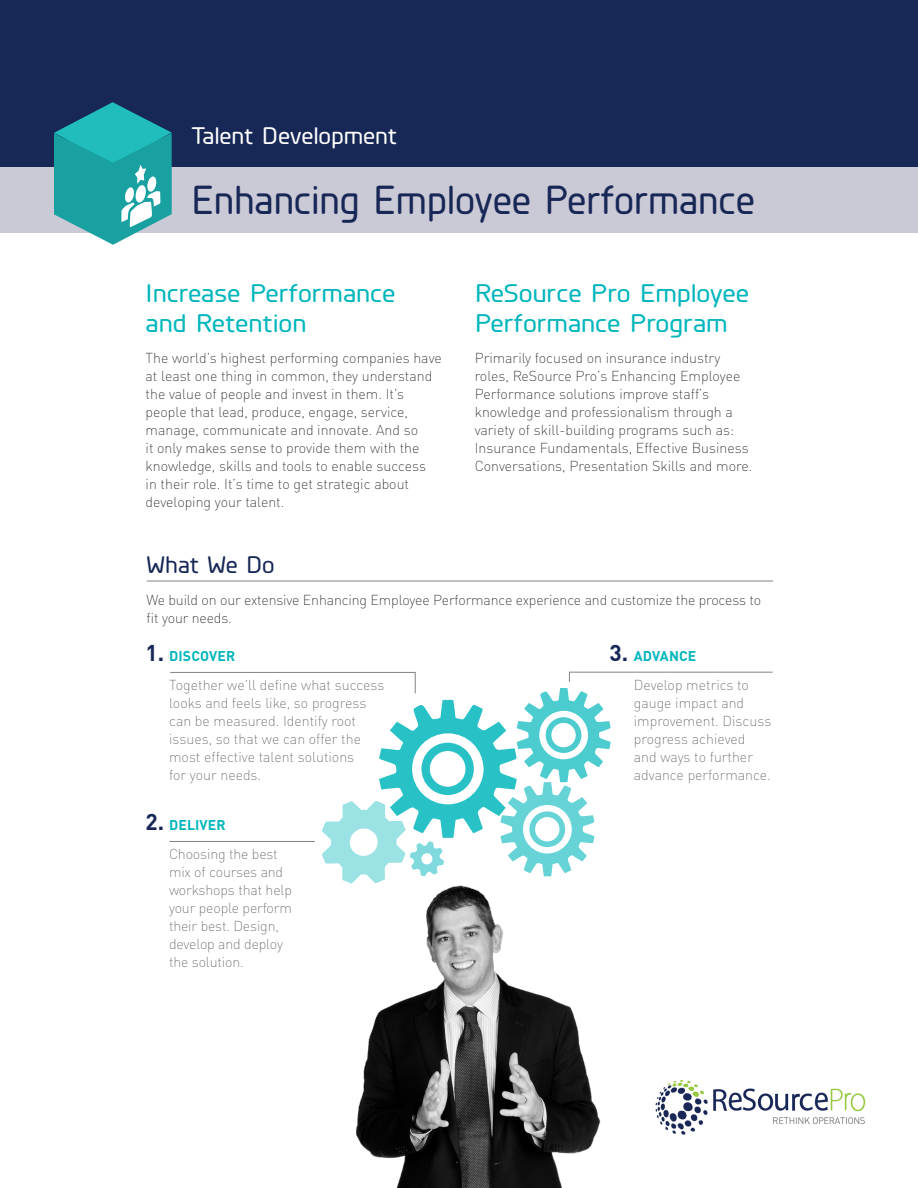
<style>
.page{position:relative;width:918px;height:1188px;background:#fff}
.page>*{position:absolute;margin:0;border:0;box-sizing:border-box;transform-origin:0 0}
.t1{font:500 40.5px "Planer";color:#172756}
.t2{font:500 25.5px/30.6px "Planer";color:#00b6bc;scale:1.1 1}
.t3{font:500 24px "Planer";color:#fff;scale:1.06 1}
.t4{font:500 24px "Planer";color:#172756;scale:1.05 1}
.Body{font:700 22.65px "DINOT";color:#172756}
.Body-2{font:300 expanded 14.25px/18px "DINOT";color:#231f20}
.Body-3{font:300 expanded 14.25px/18px "DINOT";color:#636366}
.Body-4{font:700 14.1px "DINOT";letter-spacing:.01em;color:#00b6bc}
</style>
<div class="page">
<div style="left:0;top:166px;width:918px;height:67px;background:#cac9d6"></div>
<div style="left:0;top:0;width:918px;height:166px;background:#172756"></div>
<img style="left:356px;top:885px;width:245px;height:303px">
<svg style="left:54px;top:102px;width:118px;height:143px"></svg>
<hr style="left:147px;top:581px;width:626px;height:1px;background:#808285">
<hr style="left:169px;top:841px;width:146px;height:1px;background:#808285">
<svg style="left:170px;top:672px;width:603px;height:212px"></svg>
<img style="left:655px;top:1080px;width:211px;height:55px">
<p class="t3" style="left:191px;top:120px;width:196px">Talent Development</p>
<p class="t1" style="left:191px;top:172px;width:565px">Enhancing Employee Performance</p>
<p class="t2" style="left:146px;top:276px;width:229px">Increase Performance and Retention</p>
<p class="Body-2" style="left:146px;top:348px;width:298px">The world s’ highest performing companies have at least one thing in common, they understand the value of people and invest in them s’I t. people that lead, produce, engage, service, manage, communicate and innovate. And so<br>it only makes sense to provide them with the knowledge, skills and tools to enable success<br>in their role s’I t. time to get strategic about developing your talent.</p>
<p class="t2" style="left:475px;top:276px;width:251px">ReSource Pro Employee<br>Performance Program</p>
<p class="Body-2" style="left:475px;top:348px;width:279px">Primarily focused on insurance industry roles, ReSource Pro s’ Enhancing Employee Performance solutions improve staff s’ knowledge and professionalism through a variety of skill-building programs such as:<br>Insurance Fundamentals, Effective Business Conversations, Presentation Skills and more.</p>
<p class="t4" style="left:147px;top:549px;width:123px">What We Do</p>
<p class="Body-2" style="left:147px;top:590px;width:616px">We build on our extensive Enhancing Employee Performance experience and customize the process to fit your needs.</p>
<p class="Body-4" style="left:634px;top:644px;width:64px">ADVANCE</p>
<p class="Body" style="left:610px;top:635px;width:20px">3.</p>
<p class="Body" style="left:146px;top:635px;width:20px">1.</p>
<p class="Body-4" style="left:169px;top:645px;width:68px">DISCOVER</p>
<p class="Body-3" style="left:169px;top:675px;width:217px">Together we l l’ define what success looks and feels like, so progress can be measured. Identify root issues, so that we can offer the most effective talent solutions<br>for your needs.</p>
<p class="Body" style="left:146px;top:804px;width:20px">2.</p>
<p class="Body-4" style="left:169px;top:814px;width:58px">DELIVER</p>
<p class="Body-3" style="left:169px;top:844px;width:124px">Choosing the best mix of courses and workshops that help your people perform their best. Design, develop and deploy the solution.</p>
<p class="Body-3" style="left:634px;top:675px;width:139px">Develop metrics to gauge impact and improvement. Discuss progress achieved and ways to further advance performance.</p>
</div>
